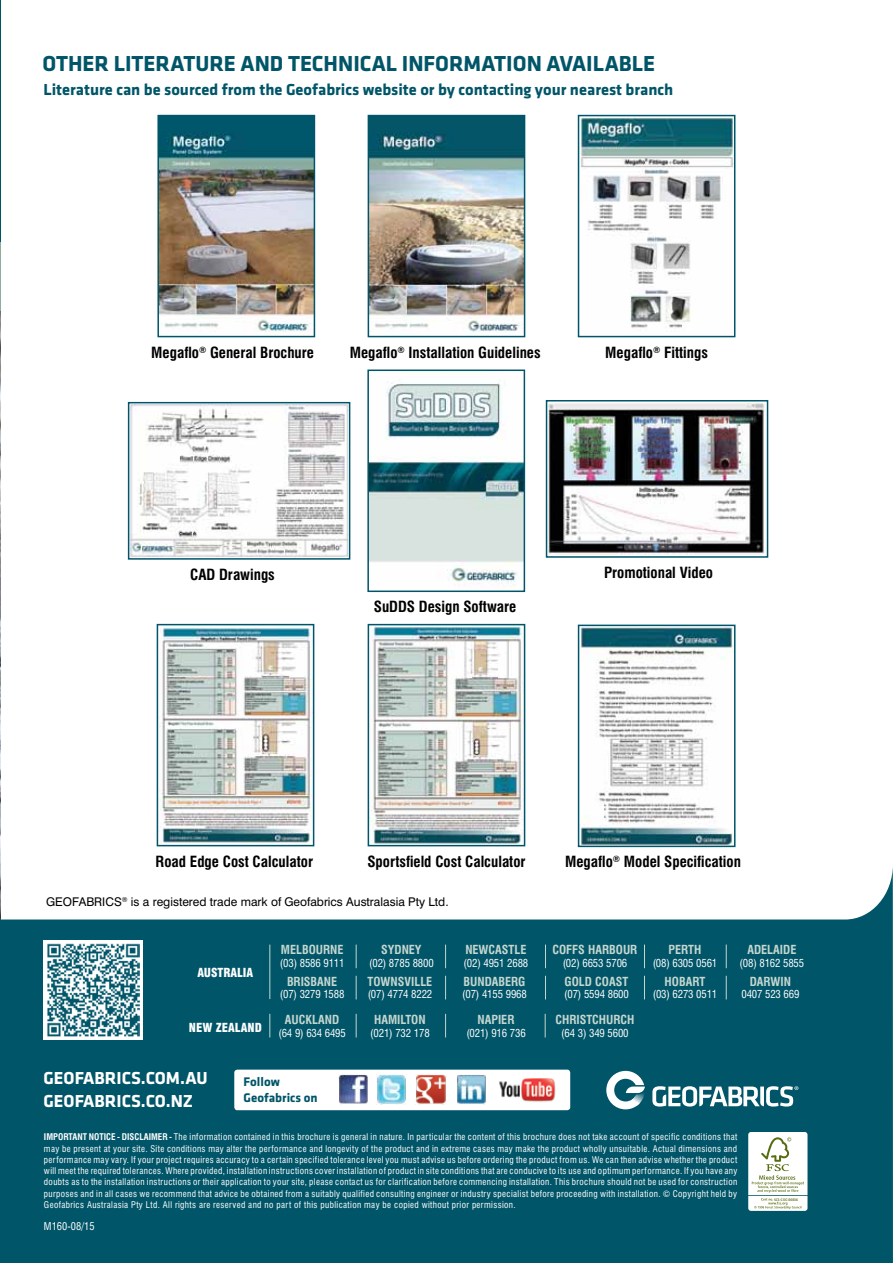
<style>
.page{position:relative;width:893px;height:1263px;background:#fff}
.page>*{position:absolute;margin:0;border:0;box-sizing:border-box;transform-origin:0 0}
.t1{font:700 22.5px "Klavika";color:#005568}
.t2{font:700 18px/22.5px "Klavika";color:#fff}
.t3{font:700 16.5px "Klavika";color:#005568}
.t4{font:700 condensed 15px "Swiss 721 BT";color:#000}
.t5{font:700 12.9px/15.5px "Klavika";color:#005568}
.t6{font:700 condensed 12.15px "Swiss 721 BT";color:#c5d7d0}
.t7{font:900 condensed 12.15px "Swiss 721 BT";color:#fff}
.t8{font:12px "Swiss 721 BT";color:#000}
.t9{font:condensed 10.8px "Swiss 721 BT";letter-spacing:-.015em;color:#fff}
.t10{font:condensed 10.5px "Swiss 721 BT";color:#fff}
.t11{font:condensed 9px/11.2px "Swiss 721 BT";letter-spacing:.04em;color:#fff;text-align:justify}
.t12{font:700 condensed 3.6px "Frutiger";letter-spacing:.01em;color:#566c11}
.s1{font-weight:700}
</style>
<div class="page">
<hr style="left:0;top:0;width:1px;height:247px;background:#005568">
<hr style="left:0;top:243px;width:1px;height:118px;background:#8baea1">
<img style="left:0;top:311px;width:1px;height:524px">
<svg style="left:0;top:835px;width:893px;height:428px;fill:#005568"></svg>
<svg style="left:356px;top:944px;width:1px;height:24px"></svg>
<hr style="left:269px;top:944px;width:1px;height:55px;background:#c5d7d0">
<svg style="left:356px;top:976px;width:1px;height:23px"></svg>
<svg style="left:356px;top:1014px;width:1px;height:23px"></svg>
<svg style="left:269px;top:1014px;width:1px;height:23px"></svg>
<svg style="left:445px;top:944px;width:1px;height:24px"></svg>
<svg style="left:445px;top:976px;width:1px;height:23px"></svg>
<svg style="left:445px;top:1014px;width:1px;height:23px"></svg>
<svg style="left:545px;top:1014px;width:1px;height:23px"></svg>
<svg style="left:545px;top:944px;width:1px;height:24px"></svg>
<svg style="left:545px;top:976px;width:1px;height:23px"></svg>
<svg style="left:644px;top:944px;width:1px;height:24px"></svg>
<svg style="left:644px;top:976px;width:1px;height:23px"></svg>
<svg style="left:726px;top:944px;width:1px;height:24px"></svg>
<svg style="left:726px;top:976px;width:1px;height:23px"></svg>
<svg style="left:606px;top:1071px;width:39px;height:38px"></svg>
<svg style="left:652px;top:1086px;width:146px;height:20px"></svg>
<svg style="left:748px;top:1132px;width:59px;height:79px"></svg>
<div style="left:234px;top:1070px;width:336px;height:40px;background:#fff;border-radius:3px"></div>
<img style="left:338px;top:1074px;width:30px;height:30px">
<img style="left:376px;top:1074px;width:31px;height:31px">
<img style="left:457px;top:1074px;width:29px;height:31px">
<img style="left:416px;top:1074px;width:30px;height:31px">
<img style="left:499px;top:1078px;width:57px;height:24px">
<div style="left:43px;top:940px;width:99px;height:99px;background:#fff"></div>
<img style="left:47px;top:943px;width:92px;height:94px">
<img style="left:160px;top:118px;width:152px;height:214px">
<div style="left:157px;top:115px;width:158px;height:222px;border:2px solid #005568"></div>
<img style="left:371px;top:118px;width:151px;height:214px">
<div style="left:368px;top:115px;width:157px;height:222px;border:2px solid #005568"></div>
<img style="left:581px;top:118px;width:151px;height:210px">
<div style="left:578px;top:115px;width:157px;height:222px;border:2px solid #005568"></div>
<img style="left:581px;top:628px;width:151px;height:216px">
<div style="left:578px;top:625px;width:157px;height:222px;border:2px solid #005568"></div>
<img style="left:160px;top:627px;width:151px;height:216px">
<div style="left:157px;top:624px;width:157px;height:222px;border:2px solid #005568"></div>
<img style="left:371px;top:627px;width:151px;height:216px">
<div style="left:368px;top:624px;width:157px;height:222px;border:2px solid #005568"></div>
<img style="left:370px;top:380px;width:152px;height:207px">
<div style="left:367px;top:369px;width:158px;height:223px;border:2px solid #005568"></div>
<img style="left:549px;top:403px;width:216px;height:152px">
<div style="left:546px;top:400px;width:222px;height:158px;border:2px solid #005568"></div>
<img style="left:131px;top:405px;width:216px;height:152px">
<div style="left:128px;top:402px;width:222px;height:158px;border:2px solid #005568"></div>
<h1 class="t1" style="left:43px;top:51px;width:614px">OTHER LITERATURE AND TECHNICAL INFORMATION AVAILABLE</h1>
<h3 class="t3" style="left:43px;top:81px;width:631px">Literature can be sourced from the Geofabrics website or by contacting your nearest branch</h3>
<h3 class="t4" style="left:151px;top:343px;width:164px">Megaflo<sup>®</sup> General Brochure</h3>
<h3 class="t4" style="left:350px;top:343px;width:192px">Megaflo<sup>®</sup> Installation Guidelines</h3>
<h3 class="t4" style="left:605px;top:343px;width:104px">Megaflo<sup>®</sup> Fittings</h3>
<h3 class="t4" style="left:190px;top:566px;width:86px">CAD Drawings</h3>
<h3 class="t4" style="left:374px;top:598px;width:144px">SuDDS Design Software</h3>
<h3 class="t4" style="left:604px;top:564px;width:111px">Promotional Video</h3>
<h3 class="t4" style="left:155px;top:853px;width:159px">Road Edge Cost Calculator</h3>
<h3 class="t4" style="left:367px;top:853px;width:160px">Sportsfield Cost Calculator</h3>
<h3 class="t4" style="left:565px;top:853px;width:177px">Megaflo<sup>®</sup> Model Specification</h3>
<h3 class="t8" style="left:46px;top:894px;width:404px">GEOFABRICS<sup>®</sup> is a registered trade mark of Geofabrics Australasia Pty Ltd.</h3>
<h3 class="t6" style="left:281px;top:943px;width:64px">MELBOURNE</h3>
<h3 class="t6" style="left:381px;top:943px;width:42px">SYDNEY</h3>
<h3 class="t6" style="left:465px;top:943px;width:63px">NEWCASTLE</h3>
<h3 class="t6" style="left:552px;top:943px;width:86px">COFFS HARBOUR</h3>
<h3 class="t6" style="left:668px;top:943px;width:34px">PERTH</h3>
<h3 class="t6" style="left:747px;top:943px;width:50px">ADELAIDE</h3>
<p class="t9" style="left:280px;top:956px;width:66px">(03) 8586 9111</p>
<p class="t9" style="left:369px;top:956px;width:66px">(02) 8785 8800</p>
<p class="t9" style="left:464px;top:956px;width:66px">(02) 4951 2688</p>
<p class="t9" style="left:563px;top:956px;width:66px">(02) 6653 5706</p>
<p class="t9" style="left:653px;top:956px;width:66px">(08) 6305 0561</p>
<p class="t9" style="left:740px;top:956px;width:66px">(08) 8162 5855</p>
<h3 class="t6" style="left:287px;top:974px;width:52px">BRISBANE</h3>
<h3 class="t6" style="left:368px;top:974px;width:66px">TOWNSVILLE</h3>
<h3 class="t6" style="left:463px;top:974px;width:63px">BUNDABERG</h3>
<h3 class="t6" style="left:564px;top:974px;width:65px">GOLD COAST</h3>
<h3 class="t6" style="left:665px;top:974px;width:42px">HOBART</h3>
<h3 class="t6" style="left:750px;top:974px;width:43px">DARWIN</h3>
<p class="t9" style="left:280px;top:988px;width:66px">(07) 3279 1588</p>
<p class="t9" style="left:368px;top:988px;width:66px">(07) 4774 8222</p>
<p class="t9" style="left:462px;top:988px;width:66px">(07) 4155 9968</p>
<p class="t9" style="left:564px;top:988px;width:66px">(07) 5594 8600</p>
<p class="t9" style="left:653px;top:988px;width:66px">(03) 6273 0511</p>
<p class="t9" style="left:741px;top:988px;width:60px">0407 523 669</p>
<h3 class="t6" style="left:285px;top:1013px;width:56px">AUCKLAND</h3>
<h3 class="t6" style="left:374px;top:1013px;width:53px">HAMILTON</h3>
<h3 class="t6" style="left:477px;top:1013px;width:38px">NAPIER</h3>
<h3 class="t6" style="left:555px;top:1013px;width:80px">CHRISTCHURCH</h3>
<p class="t9" style="left:278px;top:1026px;width:69px">(64 9) 634 6495</p>
<p class="t9" style="left:370px;top:1026px;width:61px">(021) 732 178</p>
<p class="t9" style="left:466px;top:1026px;width:61px">(021) 916 736</p>
<p class="t9" style="left:561px;top:1026px;width:69px">(64 3) 349 5600</p>
<h2 class="t2" style="left:43px;top:1067px;width:166px">GEOFABRICS.COM.AU<br>GEOFABRICS.CO.NZ</h2>
<p class="t11" style="left:44px;top:1131px;width:695px"><span class="s1">IMPORTANT NOTICE - DISCLAIMER -</span> The information contained in this brochure is general in nature. In particular the content of this brochure does not take account of specific conditions that may be present at your site. Site conditions may alter the performance and longevity of the product and in extreme cases may make the product wholly unsuitable. Actual dimensions and performance may vary. If your project requires accuracy to a certain specified tolerance level you must advise us before ordering the product from us. We can then advise whether the product will meet the required tolerances. Where provided, installation instructions cover installation of product in site conditions that are conducive to its use and optimum performance. If you have any doubts as to the installation instructions or their application to your site, please contact us for clarification before commencing installation. This brochure should not be used for construction purposes and in all cases we recommend that advice be obtained from a suitably qualified consulting engineer or industry specialist before proceeding with installation. © Copyright held by Geofabrics Australasia Pty Ltd. All rights are reserved and no part of this publication may be copied without prior permission.</p>
<h3 class="t7" style="left:197px;top:965px;width:57px">AUSTRALIA</h3>
<h3 class="t7" style="left:189px;top:1020px;width:74px">NEW ZEALAND</h3>
<h3 class="t5" style="left:244px;top:1075px;width:76px">Follow<br>Geofabrics on</h3>
<p class="t12" style="left:774px;top:1197px;width:26px">SCS-COC-00836</p>
<p class="t10" style="left:44px;top:1220px;width:52px">M160-08/15</p>
</div>
